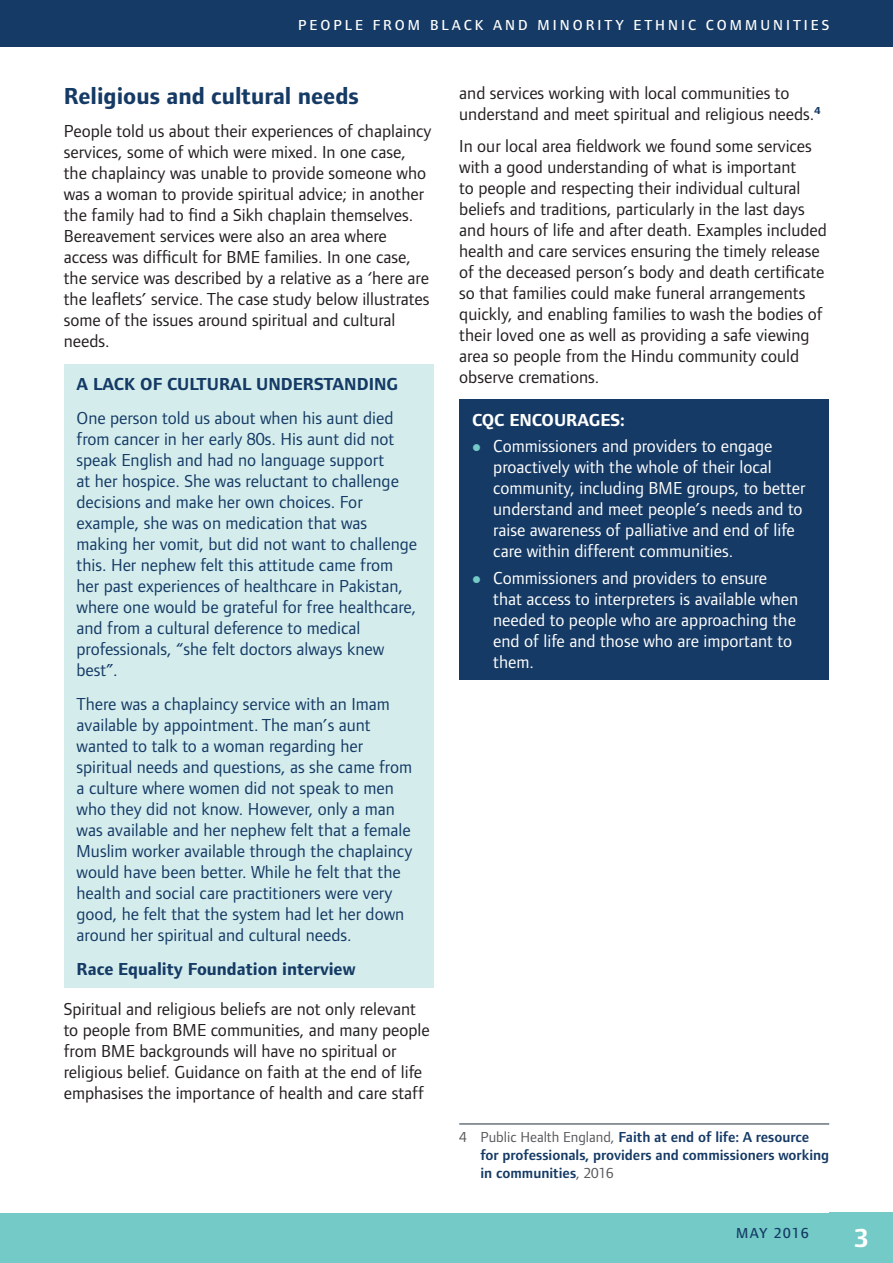
<style>
.page{position:relative;width:893px;height:1263px;background:#fff}
.page>*{position:absolute;margin:0;border:0;box-sizing:border-box;transform-origin:0 0}
.t1{font:700 27px "Foundry Form Sans";color:#fff}
.HeadB{font:700 24px "Foundry Form Sans";color:#153a65}
.Body{font:18px/21px "Foundry Form Sans";color:#231f20}
.BoxText{font:18px/21px "Foundry Form Sans";color:#153a65}
.t2{font:18px/21px "Foundry Form Sans";color:#fff}
.BoxText-2{font:700 18px "Foundry Form Sans";color:#153a65}
.BoxHead{font:700 18px "Foundry Form Sans";color:#153a65}
.BoxHead-2{font:700 18px "Foundry Form Sans";color:#fff}
.Footnote{font:600 15px/18px "Foundry Form Sans";color:#153a65}
.t3{font:500 15px "Foundry Form Sans";letter-spacing:.2em;color:#fff}
.t4{font:500 15px "Foundry Form Sans";letter-spacing:.1em;color:#153a65}
.s1{font-weight:400;color:#57585a}
</style>
<div class="page">
<div style="left:0;top:1213px;width:893px;height:50px;background:#73cac7"></div>
<div style="left:0;top:0;width:893px;height:47px;background:#153a65"></div>
<div style="left:829px;top:1212px;width:64px;height:51px;background:#73cac7"></div>
<div style="left:64px;top:364px;width:370px;height:623px;background:#d4edec"></div>
<div style="left:459px;top:399px;width:369px;height:281px;background:#153a65"></div>
<hr style="left:459px;top:1123px;width:370px;height:2px;background:#6a747b">
<p class="t3" style="left:298px;top:16px;width:23px">PEOPLE</p>
<p class="t3" style="left:373px;top:16px;width:12px">FRO</p>
<p class="t3" style="left:408px;top:16px;width:45px">M BLAC</p>
<p class="t3" style="left:475px;top:16px;width:31px">K AND</p>
<p class="t3" style="left:537px;top:16px;width:27px">MINORIT</p>
<p class="t3" style="left:615px;top:16px;width:63px">Y ET HNIC</p>
<p class="t3" style="left:706px;top:16px;width:66px">CO MMUNITIES</p>
<p class="HeadB" style="left:64px;top:82px;width:297px">Religious and cultural needs</p>
<p class="Body" style="left:64px;top:121px;width:369px">People told us about their experiences of chaplaincy services, some of which were mixed. In one case, the chaplaincy was unable to provide someone who was a woman to provide spiritual advice; in another the family had to find a Sikh chaplain themselves.<br>Bereavement services were also an area where access was difficult for BME families. In one case, the service was described by a relative as a ‘here are the leaflets’ service. The case study below illustrates some of the issues around spiritual and cultural needs.</p>
<p class="BoxHead" style="left:77px;top:374px;width:323px">A LACK OF CULTURAL UNDERSTANDING</p>
<p class="BoxText" style="left:77px;top:408px;width:342px">One person told us about when his aunt died from cancer in her early 80s. His aunt did not speak English and had no language support<br>at her hospice. She was reluctant to challenge decisions and make her own choices. For example, she was on medication that was making her vomit, but did not want to challenge this. Her nephew felt this attitude came from her past experiences of healthcare in Pakistan, where one would be grateful for free healthcare, and from a cultural deference to medical professionals, “she felt doctors always knew best”.</p>
<p class="BoxText" style="left:77px;top:693px;width:337px">There was a chaplaincy service with an Imam available by appointment. The man’s aunt wanted to talk to a woman regarding her spiritual needs and questions, as she came from a culture where women did not speak to men who they did not know. However, only a man was available and her nephew felt that a female Muslim worker available through the chaplaincy would have been better. While he felt that the health and social care practitioners were very good, he felt that the system had let her down around her spiritual and cultural needs.</p>
<p class="BoxText-2" style="left:77px;top:959px;width:280px">Race Equality Foundation interview</p>
<p class="Body" style="left:64px;top:998px;width:368px">Spiritual and religious beliefs are not only relevant to people from BME communities, and many people from BME backgrounds will have no spiritual or religious belief. Guidance on faith at the end of life emphasises the importance of health and care staff</p>
<p class="Body" style="left:459px;top:83px;width:363px">and services working with local communities to understand and meet spiritual and religious needs.<sup>4</sup></p>
<p class="Body" style="left:459px;top:135px;width:369px">In our local area fieldwork we found some services with a good understanding of what is important<br>to people and respecting their individual cultural beliefs and traditions, particularly in the last days and hours of life and after death. Examples included health and care services ensuring the timely release of the deceased person’s body and death certificate so that families could make funeral arrangements quickly, and enabling families to wash the bodies of their loved one as well as providing a safe viewing area so people from the Hindu community could observe cremations.</p>
<p class="BoxHead-2" style="left:472px;top:410px;width:154px">CQC ENCOURAGES:</p>
<p class="t2" style="left:493px;top:436px;width:314px">Commissioners and providers to engage proactively with the whole of their local community, including BME groups, to better understand and meet people’s needs and to raise awareness of palliative and end of life care within different communities.</p>
<p class="t2" style="left:493px;top:567px;width:306px">Commissioners and providers to ensure that access to interpreters is available when needed to people who are approaching the end of life and those who are important to them.</p>
<p class="Footnote" style="left:480px;top:1128px;width:350px;text-indent:-21px"><span class="s1">4 Public Health England,</span> Faith at end of life: A resource for professionals, providers and commissioners working in communities<span class="s1">, 2016</span></p>
<p class="t4" style="left:736px;top:1225px;width:74px">MAY 2016</p>
<h1 class="t1" style="left:854px;top:1223px;width:16px">3</h1>
</div>
